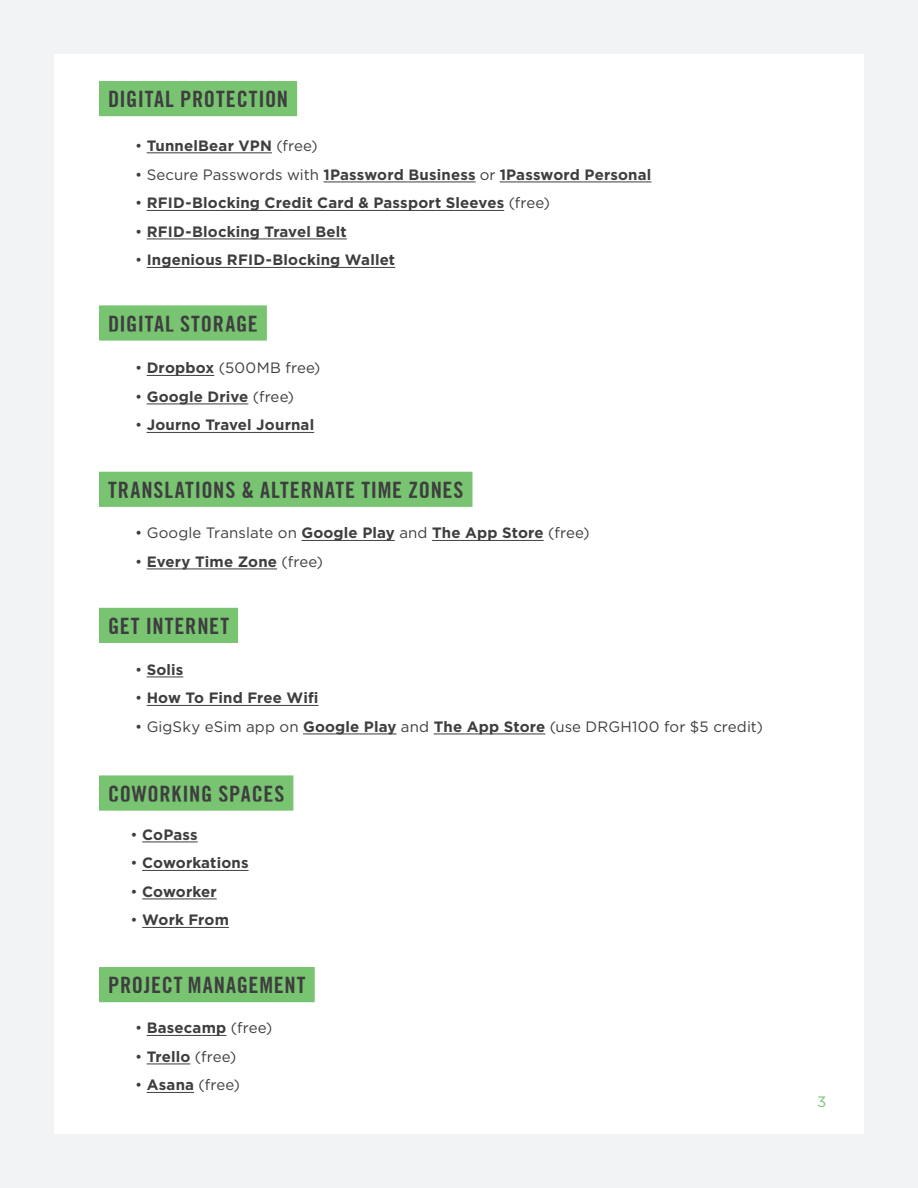
<style>
.page{position:relative;width:918px;height:1188px;background:#f2f3f4}
.page>*{position:absolute;margin:0;border:0;box-sizing:border-box;transform-origin:0 0}
.t1{font:22.5px "Trade Gothic Bold Cond Twenty";letter-spacing:.035em;color:#3e3e3f}
.t2{font:700 15px "Gotham";letter-spacing:.01em;color:#3e3e3f}
.t3{font:15px "Gotham";letter-spacing:.01em;color:#3e3e3f}
.t4{font:15px "Gotham";color:#78c471}
.s1{font-weight:400}
.s2{font-weight:700}
</style>
<div class="page">
<div style="left:54px;top:54px;width:810px;height:1080px;background:#fff"></div>
<hr style="left:147px;top:153px;width:125px;height:1px;background:#3e3e3f">
<hr style="left:324px;top:182px;width:152px;height:1px;background:#3e3e3f">
<hr style="left:500px;top:182px;width:151px;height:1px;background:#3e3e3f">
<hr style="left:147px;top:210px;width:357px;height:1px;background:#3e3e3f">
<hr style="left:147px;top:239px;width:200px;height:1px;background:#3e3e3f">
<hr style="left:147px;top:267px;width:248px;height:1px;background:#3e3e3f">
<hr style="left:147px;top:375px;width:67px;height:1px;background:#3e3e3f">
<hr style="left:147px;top:404px;width:101px;height:1px;background:#3e3e3f">
<hr style="left:147px;top:432px;width:167px;height:1px;background:#3e3e3f">
<hr style="left:301px;top:540px;width:94px;height:1px;background:#3e3e3f">
<hr style="left:432px;top:540px;width:112px;height:1px;background:#3e3e3f">
<hr style="left:147px;top:569px;width:130px;height:1px;background:#3e3e3f">
<hr style="left:147px;top:677px;width:36px;height:1px;background:#3e3e3f">
<hr style="left:147px;top:705px;width:172px;height:1px;background:#3e3e3f">
<hr style="left:303px;top:734px;width:93px;height:1px;background:#3e3e3f">
<hr style="left:434px;top:734px;width:111px;height:1px;background:#3e3e3f">
<hr style="left:142px;top:842px;width:56px;height:1px;background:#3e3e3f">
<hr style="left:142px;top:870px;width:107px;height:1px;background:#3e3e3f">
<hr style="left:142px;top:899px;width:75px;height:1px;background:#3e3e3f">
<hr style="left:142px;top:927px;width:87px;height:1px;background:#3e3e3f">
<hr style="left:147px;top:1035px;width:79px;height:1px;background:#3e3e3f">
<hr style="left:147px;top:1064px;width:43px;height:1px;background:#3e3e3f">
<hr style="left:147px;top:1092px;width:47px;height:1px;background:#3e3e3f">
<div style="left:99px;top:81px;width:199px;height:36px;background:#78c471"></div>
<div style="left:99px;top:305px;width:168px;height:36px;background:#78c471"></div>
<div style="left:99px;top:471px;width:374px;height:36px;background:#78c471"></div>
<div style="left:99px;top:607px;width:140px;height:36px;background:#78c471"></div>
<div style="left:99px;top:967px;width:216px;height:36px;background:#78c471"></div>
<div style="left:99px;top:775px;width:195px;height:36px;background:#78c471"></div>
<p class="t1" style="left:108px;top:86px;width:182px">DIGITAL PROTECTION</p>
<p class="t2" style="left:135px;top:137px;width:184px"><span class="s1">•</span> TunnelBear VPN <span class="s1">(free)</span></p>
<p class="t2" style="left:135px;top:166px;width:518px"><span class="s1">• Secure Passwords with</span> 1Password Business <span class="s1">or</span> 1Password Personal</p>
<p class="t2" style="left:135px;top:194px;width:417px"><span class="s1">•</span> RFID-Blocking Credit Card &amp; Passport Sleeves <span class="s1">(free)</span></p>
<p class="t2" style="left:135px;top:223px;width:213px"><span class="s1">•</span> RFID-Blocking Travel Belt</p>
<p class="t2" style="left:135px;top:251px;width:262px"><span class="s1">•</span> Ingenious RFID-Blocking Wallet</p>
<p class="t1" style="left:108px;top:310px;width:151px">DIGITAL STORAGE</p>
<p class="t3" style="left:135px;top:360px;width:187px">• <span class="s2">Dropbox</span> (500MB free)</p>
<p class="t2" style="left:135px;top:388px;width:161px"><span class="s1">•</span> Google Drive <span class="s1">(free)</span></p>
<p class="t2" style="left:135px;top:416px;width:181px"><span class="s1">•</span> Journo Travel Journal</p>
<p class="t1" style="left:108px;top:476px;width:357px">TRANSLATIONS &amp; ALTERNATE TIME ZONES</p>
<p class="t3" style="left:135px;top:525px;width:456px">• Google Translate on <span class="s2">Google Play</span> and <span class="s2">The App Store</span> (free)</p>
<p class="t2" style="left:135px;top:553px;width:189px"><span class="s1">•</span> Every Time Zone <span class="s1">(free)</span></p>
<p class="t1" style="left:108px;top:612px;width:123px">GET INTERNET</p>
<p class="t2" style="left:135px;top:661px;width:50px"><span class="s1">•</span> Solis</p>
<p class="t2" style="left:135px;top:689px;width:185px"><span class="s1">•</span> How To Find Free Wifi</p>
<p class="t3" style="left:135px;top:718px;width:629px">• GigSky eSim app on <span class="s2">Google Play</span> and <span class="s2">The App Store</span> (use DRGH100 for $5 credit)</p>
<p class="t1" style="left:108px;top:780px;width:178px">COWORKING SPACES</p>
<p class="t2" style="left:130px;top:826px;width:69px"><span class="s1">•</span> CoPass</p>
<p class="t2" style="left:130px;top:854px;width:120px"><span class="s1">•</span> Coworkations</p>
<p class="t2" style="left:130px;top:883px;width:88px"><span class="s1">•</span> Coworker</p>
<p class="t2" style="left:130px;top:911px;width:100px"><span class="s1">•</span> Work From</p>
<p class="t1" style="left:108px;top:972px;width:199px">PROJECT MANAGEMENT</p>
<p class="t2" style="left:135px;top:1019px;width:139px"><span class="s1">•</span> Basecamp <span class="s1">(free)</span></p>
<p class="t3" style="left:135px;top:1048px;width:103px">• <span class="s2">Trello</span> (free)</p>
<p class="t3" style="left:135px;top:1077px;width:106px">• <span class="s2">Asana</span> (free)</p>
<p class="t4" style="left:817px;top:1093px;width:11px">3</p>
</div>
